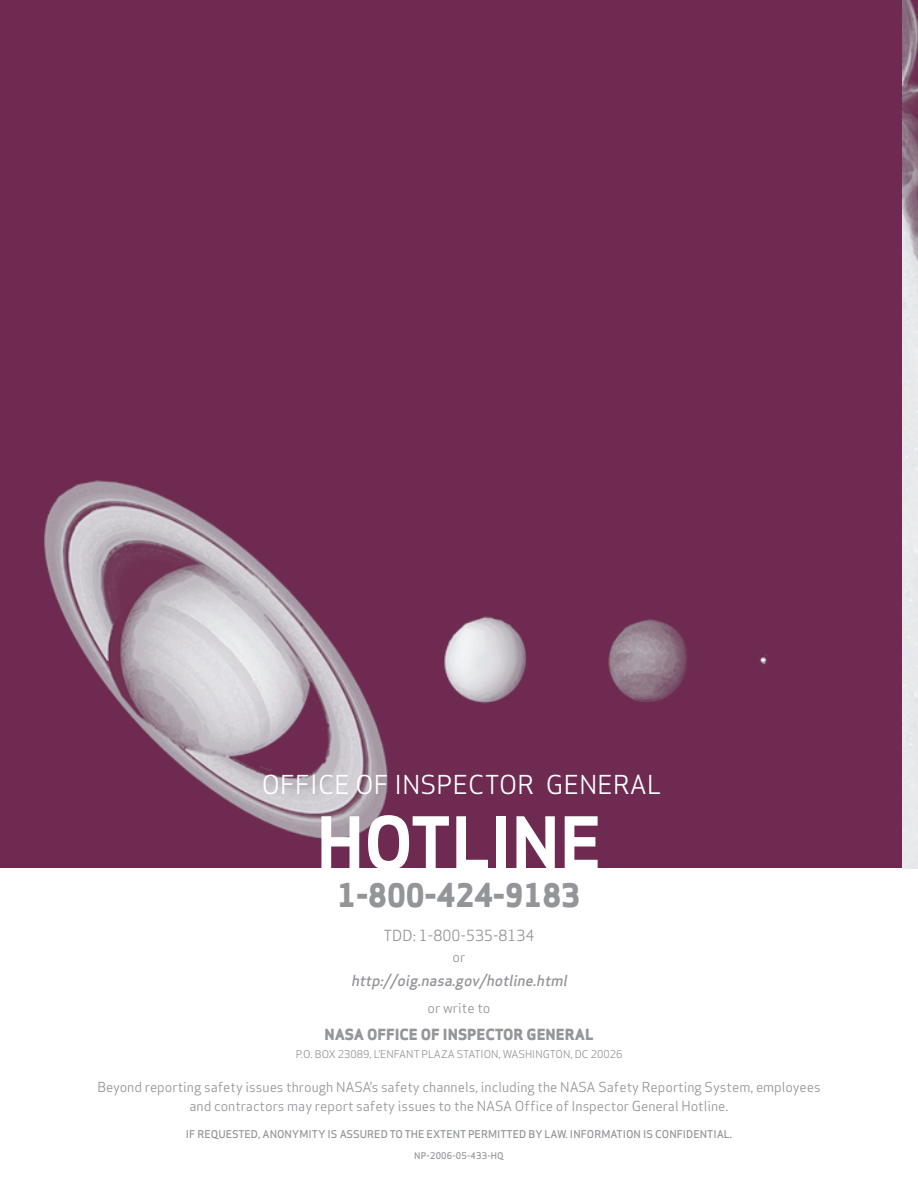
<style>
.page{position:relative;width:918px;height:1188px;background:#fff}
.page>*{position:absolute;margin:0;border:0;box-sizing:border-box;transform-origin:0 0}
.t1{font:70.5px "Apex Sans Bold T";color:#fff}
.t2{font:31.5px "Apex Sans Extra Bold T";color:#939598}
.t3{font:25.5px "Apex Sans Book T";letter-spacing:.01em;color:#fff}
.t4{font:italic 15px "Apex Sans Medium T";color:#939598}
.t5{font:15px "Apex Sans Extra Bold T";color:#939598}
.t6{font:15px "Apex Sans Book T";color:#939598}
.t7{font:13.5px/19.5px "Apex Sans Book T";color:#939598;text-align:center}
.t8{font:10.5px "Apex Sans Medium T";color:#939598}
.t9{font:10.5px "Apex Sans Book T";color:#939598}
.t10{font:9px "Apex Sans Medium T";letter-spacing:.02em;color:#939598}
</style>
<div class="page">
<img style="left:0;top:0;width:903px;height:868px">
<img style="left:903px;top:0;width:15px;height:869px">
<p class="t3" style="left:262px;top:768px;width:401px">OFFICE OF INSPECTOR GENERAL</p>
<p class="t1" style="left:317px;top:798px;width:286px">HOTLINE</p>
<p class="t2" style="left:338px;top:875px;width:244px">1-800-424-9183</p>
<p class="t6" style="left:383px;top:926px;width:153px">TDD: 1-800-535-8134</p>
<p class="t7" style="left:453px;top:947px;width:14px">or</p>
<p class="t4" style="left:351px;top:971px;width:221px">http://oig.nasa.gov/hotline.html</p>
<p class="t7" style="left:428px;top:998px;width:64px">or write to</p>
<p class="t5" style="left:325px;top:1025px;width:270px">NASA OFFICE OF INSPECTOR GENERAL</p>
<p class="t9" style="left:296px;top:1048px;width:328px">P.O. BOX 23089, L’ENFANT PLAZA STATION, WASHINGTON, DC 20026</p>
<p class="t7" style="left:97px;top:1077px;width:725px">Beyond reporting safety issues through NASA’s safety channels, including the NASA Safety Reporting System, employees and contractors may report safety issues to the NASA Office of Inspector General Hotline.</p>
<p class="t8" style="left:186px;top:1128px;width:548px">IF REQUESTED, ANONYMITY IS ASSURED TO THE EXTENT PERMITTED BY LAW. INFORMATION IS CONFIDENTIAL.</p>
<p class="t10" style="left:414px;top:1150px;width:91px">NP-2006-05-433-HQ</p>
</div>
